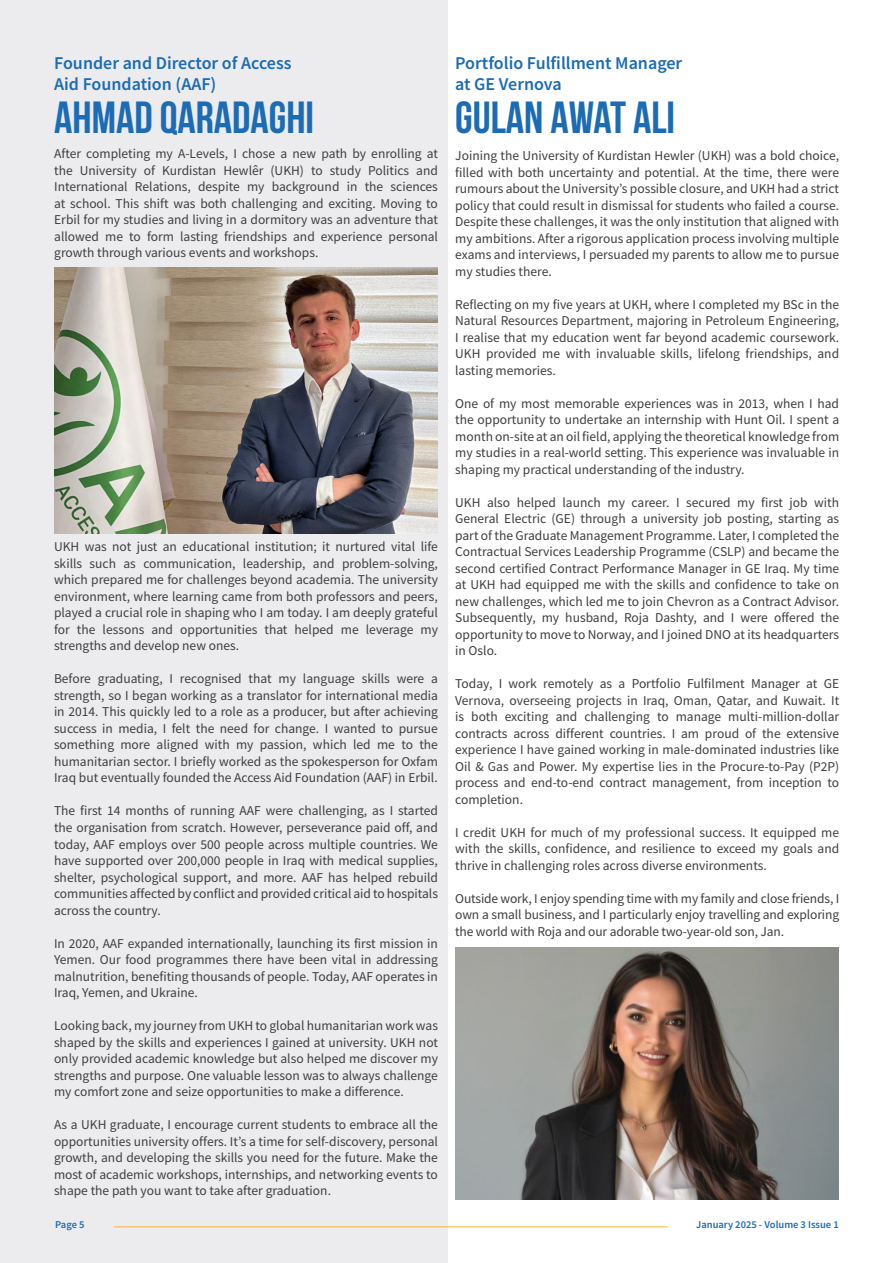
<style>
.page{position:relative;width:893px;height:1263px;background:#fff}
.page>*{position:absolute;margin:0;border:0;box-sizing:border-box;transform-origin:0 0}
._02_Article_Title{font:700 45px "Bebas Neue";color:#1b6bb5}
._05a_body_text_Intro{font:600 18px/21px "Source Sans Pro";color:#1b6bb5}
._05_body_text{font:13.5px/16.5px "Source Sans Pro";color:#3e3e3f;text-align:justify}
.t1{font:600 10.5px "Source Sans Pro";color:#1b6bb5}
</style>
<div class="page">
<div style="left:0;top:0;width:448px;height:1263px;background:#ececee"></div>
<img style="left:54px;top:268px;width:384px;height:266px">
<img style="left:455px;top:947px;width:384px;height:252px">
<hr style="left:114px;top:1226px;width:554px;height:1px;background:#f9b32f">
<p class="_05a_body_text_Intro" style="left:54px;top:52px;width:239px">Founder and Director of Access<br>Aid Foundation (AAF)</p>
<p class="_05a_body_text_Intro" style="left:455px;top:52px;width:229px">Portfolio Fulfillment Manager at GE Vernova</p>
<p class="_02_Article_Title" style="left:54px;top:92px;width:261px">AHMAD QARADAGHI</p>
<p class="_02_Article_Title" style="left:455px;top:92px;width:221px">GULAN AWAT ALI</p>
<p class="_05_body_text" style="left:54px;top:145px;width:385px">After completing my A-Levels, I chose a new path by enrolling at the University of Kurdistan Hewlêr (UKH) to study Politics and International Relations, despite my background in the sciences at school. This shift was both challenging and exciting. Moving to Erbil for my studies and living in a dormitory was an adventure that allowed me to form lasting friendships and experience personal growth through various events and workshops.</p>
<p class="_05_body_text" style="left:54px;top:539px;width:385px">UKH was not just an educational institution; it nurtured vital life skills such as communication, leadership, and problem-solving, which prepared me for challenges beyond academia. The university environment, where learning came from both professors and peers, played a crucial role in shaping who I am today. I am deeply grateful for the lessons and opportunities that helped me leverage my strengths and develop new ones.</p>
<p class="_05_body_text" style="left:54px;top:671px;width:386px">Before graduating, I recognised that my language skills were a strength, so I began working as a translator for international media in 2014. This quickly led to a role as a producer, but after achieving success in media, I felt the need for change. I wanted to pursue something more aligned with my passion, which led me to the humanitarian sector. I briefly worked as the spokesperson for Oxfam Iraq but eventually founded the Access Aid Foundation (AAF) in Erbil.</p>
<p class="_05_body_text" style="left:54px;top:803px;width:385px">The first 14 months of running AAF were challenging, as I started the organisation from scratch. However, perseverance paid off, and today, AAF employs over 500 people across multiple countries. We have supported over 200,000 people in Iraq with medical supplies, shelter, psychological support, and more. AAF has helped rebuild communities affected by conflict and provided critical aid to hospitals across the country.</p>
<p class="_05_body_text" style="left:54px;top:935px;width:385px">In 2020, AAF expanded internationally, launching its first mission in Yemen. Our food programmes there have been vital in addressing malnutrition, benefiting thousands of people. Today, AAF operates in Iraq, Yemen, and Ukraine.</p>
<p class="_05_body_text" style="left:54px;top:1017px;width:385px">Looking back, my journey from UKH to global humanitarian work was shaped by the skills and experiences I gained at university. UKH not only provided academic knowledge but also helped me discover my strengths and purpose. One valuable lesson was to always challenge my comfort zone and seize opportunities to make a difference.</p>
<p class="_05_body_text" style="left:54px;top:1116px;width:385px">As a UKH graduate, I encourage current students to embrace all the opportunities university offers. It’s a time for self-discovery, personal growth, and developing the skills you need for the future. Make the most of academic workshops, internships, and networking events to shape the path you want to take after graduation.</p>
<p class="_05_body_text" style="left:455px;top:148px;width:385px">Joining the University of Kurdistan Hewler (UKH) was a bold choice, filled with both uncertainty and potential. At the time, there were rumours about the University’s possible closure, and UKH had a strict policy that could result in dismissal for students who failed a course.<br>Despite these challenges, it was the only institution that aligned with my ambitions. After a rigorous application process involving multiple exams and interviews, I persuaded my parents to allow me to pursue my studies there.</p>
<p class="_05_body_text" style="left:455px;top:296px;width:385px">Reflecting on my five years at UKH, where I completed my BSc in the Natural Resources Department, majoring in Petroleum Engineering, I realise that my education went far beyond academic coursework.<br>UKH provided me with invaluable skills, lifelong friendships, and lasting memories.</p>
<p class="_05_body_text" style="left:455px;top:395px;width:385px">One of my most memorable experiences was in 2013, when I had the opportunity to undertake an internship with Hunt Oil. I spent a month on-site at an oil field, applying the theoretical knowledge from my studies in a real-world setting. This experience was invaluable in shaping my practical understanding of the industry.</p>
<p class="_05_body_text" style="left:455px;top:494px;width:386px">UKH also helped launch my career. I secured my first job with General Electric (GE) through a university job posting, starting as part of the Graduate Management Programme. Later, I completed the Contractual Services Leadership Programme (CSLP) and became the second certified Contract Performance Manager in GE Iraq. My time at UKH had equipped me with the skills and confidence to take on new challenges, which led me to join Chevron as a Contract Advisor.<br>Subsequently, my husband, Roja Dashty, and I were offered the opportunity to move to Norway, and I joined DNO at its headquarters in Oslo.</p>
<p class="_05_body_text" style="left:455px;top:676px;width:385px">Today, I work remotely as a Portfolio Fulfilment Manager at GE Vernova, overseeing projects in Iraq, Oman, Qatar, and Kuwait. It is both exciting and challenging to manage multi-million-dollar contracts across different countries. I am proud of the extensive experience I have gained working in male-dominated industries like Oil &amp; Gas and Power. My expertise lies in the Procure-to-Pay (P2P) process and end-to-end contract management, from inception to completion.</p>
<p class="_05_body_text" style="left:455px;top:824px;width:386px">I credit UKH for much of my professional success. It equipped me with the skills, confidence, and resilience to exceed my goals and thrive in challenging roles across diverse environments.</p>
<p class="_05_body_text" style="left:455px;top:890px;width:385px">Outside work, I enjoy spending time with my family and close friends, I own a small business, and I particularly enjoy travelling and exploring the world with Roja and our adorable two-year-old son, Jan.</p>
<p class="t1" style="left:55px;top:1218px;width:31px">Page 5</p>
<p class="t1" style="left:696px;top:1218px;width:144px">January 2025 - Volume 3 Issue 1</p>
</div>
